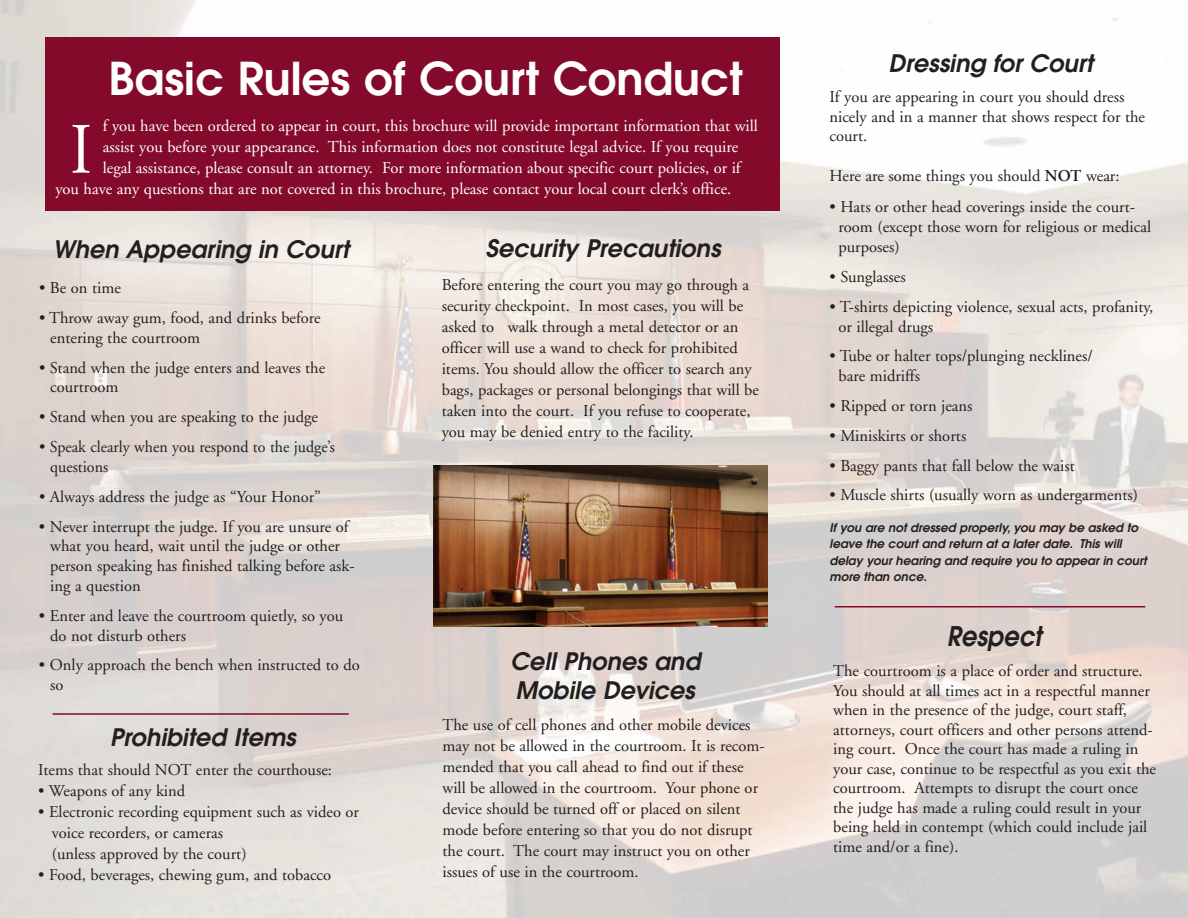
<style>
.page{position:relative;width:1188px;height:918px;background:#fff}
.page>*{position:absolute;margin:0;border:0;box-sizing:border-box;transform-origin:0 0}
.t1{font:72px "Adobe Garamond";color:#fff;scale:.9 1}
.t2{font:600 45px "Avant Garde";color:#fff}
.t3{font:italic 600 27px "Avant Garde";color:#231f20;scale:.9 1}
.t4{font:italic 600 24px/28.8px "Avant Garde";color:#231f20}
.t5{font:16.5px/21px "Adobe Garamond";color:#231f20}
.t6{font:16.5px "Adobe Garamond";color:#fff}
.t7{font:italic 600 12px/16.5px "Avant Garde";color:#231f20}
.s1{font-weight:600}
</style>
<div class="page">
<img style="left:0;top:0;width:1188px;height:918px">
<img style="left:434px;top:465px;width:333px;height:162px">
<div style="left:46px;top:38px;width:734px;height:174px;background:#840a2b"></div>
<hr style="left:52px;top:713px;width:297px;height:2px;background:#840a2b">
<hr style="left:835px;top:606px;width:310px;height:2px;background:#840a2b">
<h2 class="t2" style="left:109px;top:61px;width:635px">Basic Rules of Court Conduct</h2>
<p class="t6" style="left:103px;top:119px;width:657px">f you have been ordered to appear in court, this brochure will provide important information that will</p>
<p class="t6" style="left:103px;top:140px;width:637px">assist you before your appearance. This information does not constitute legal advice. If you require</p>
<p class="t6" style="left:103px;top:161px;width:640px">legal assistance, please consult an attorney. For more information about specific court policies, or if</p>
<p class="t6" style="left:56px;top:182px;width:677px">you have any questions that are not covered in this brochure, please contact your local court clerk’s office.</p>
<h1 class="t1" style="left:70px;top:121px;width:26px">I</h1>
<h3 class="t4" style="left:53px;top:237px;width:298px">When Appearing in Court</h3>
<h3 class="t4" style="left:485px;top:236px;width:237px">Security Precautions</h3>
<p class="t5" style="left:442px;top:276px;width:319px">Before entering the court you may go through a security checkpoint. In most cases, you will be asked to walk through a metal detector or an officer will use a wand to check for prohibited items. You should allow the officer to search any bags, packages or personal belongings that will be taken into the court. If you refuse to cooperate, you may be denied entry to the facility.</p>
<p class="t5" style="left:39px;top:279px;width:83px">• Be on time</p>
<p class="t5" style="left:50px;top:309px;width:272px;line-height:19.8px;text-indent:-11px">• Throw away gum, food, and drinks before entering the courtroom</p>
<p class="t5" style="left:50px;top:359px;width:277px;line-height:19.8px;text-indent:-11px">• Stand when the judge enters and leaves the courtroom</p>
<p class="t5" style="left:39px;top:408px;width:281px">• Stand when you are speaking to the judge</p>
<p class="t5" style="left:50px;top:438px;width:286px;line-height:19.8px;text-indent:-11px">• Speak clearly when you respond to the judge’s questions</p>
<p class="t5" style="left:39px;top:487px;width:283px">• Always address the judge as “Your Honor”</p>
<p class="t5" style="left:50px;top:518px;width:306px;line-height:19.8px;text-indent:-11px">• Never interrupt the judge. If you are unsure of what you heard, wait until the judge or other person speaking has finished talking before ask&shy;ing a question</p>
<p class="t5" style="left:50px;top:607px;width:294px;line-height:19.8px;text-indent:-11px">• Enter and leave the courtroom quietly, so you do not disturb others</p>
<p class="t5" style="left:50px;top:657px;width:311px;line-height:19.8px;text-indent:-11px">• Only approach the bench when instructed to do so</p>
<h3 class="t4" style="left:510px;top:649px;width:191px">Cell Phones and<br>Mobile Devices</h3>
<p class="t5" style="left:443px;top:716px;width:324px">The use of cell phones and other mobile devices may not be allowed in the courtroom. It is recom&shy;mended that you call ahead to find out if these will be allowed in the courtroom. Your phone or device should be turned off or placed on silent mode before entering so that you do not disrupt the court. The court may instruct you on other issues of use in the courtroom.</p>
<h3 class="t4" style="left:110px;top:725px;width:188px">Prohibited Items</h3>
<p class="t5" style="left:38px;top:761px;width:295px">Items that should NOT enter the courthouse:</p>
<p class="t5" style="left:38px;top:782px;width:149px">• Weapons of any kind</p>
<p class="t5" style="left:52px;top:803px;width:309px;text-indent:-14px">• Electronic recording equipment such as video or voice recorders, or cameras<br>(unless approved by the court)</p>
<p class="t5" style="left:38px;top:866px;width:294px">• Food, beverages, chewing gum, and tobacco</p>
<h3 class="t4" style="left:888px;top:51px;width:206px">Dressing for Court</h3>
<p class="t5" style="left:830px;top:88px;width:317px;line-height:19.8px">If you are appearing in court you should dress nicely and in a manner that shows respect for the court.</p>
<p class="t5" style="left:830px;top:167px;width:292px">Here are some things you should <span class="s1">NOT</span> wear:</p>
<p class="t5" style="left:839px;top:199px;width:314px;line-height:19.8px;text-indent:-9px">• Hats or other head coverings inside the court&shy;room (except those worn for religious or medical purposes)</p>
<p class="t5" style="left:830px;top:268px;width:78px">• Sunglasses</p>
<p class="t5" style="left:839px;top:298px;width:316px;line-height:19.8px;text-indent:-9px">• T-shirts depicting violence, sexual acts, profanity, or illegal drugs</p>
<p class="t5" style="left:839px;top:348px;width:256px;line-height:19.8px;text-indent:-9px">• Tube or halter tops/plunging necklines/ bare midriffs</p>
<p class="t5" style="left:830px;top:397px;width:145px">• Ripped or torn jeans</p>
<p class="t5" style="left:830px;top:427px;width:138px">• Miniskirts or shorts</p>
<p class="t5" style="left:830px;top:456px;width:247px">• Baggy pants that fall below the waist</p>
<p class="t5" style="left:830px;top:486px;width:310px">• Muscle shirts (usually worn as undergarments)</p>
<p class="t7" style="left:829px;top:520px;width:319px">If you are not dressed properly, you may be asked to leave the court and return at a later date. This will delay your hearing and require you to appear in court more than once.</p>
<h3 class="t3" style="left:947px;top:626px;width:107px">Respect</h3>
<p class="t5" style="left:833px;top:663px;width:324px;line-height:19.5px">The courtroom is a place of order and structure.<br>You should at all times act in a respectful manner when in the presence of the judge, court staff, attorneys, court officers and other persons attend&shy;ing court. Once the court has made a ruling in your case, continue to be respectful as you exit the courtroom. Attempts to disrupt the court once the judge has made a ruling could result in your being held in contempt (which could include jail time and/or a fine).</p>
</div>
